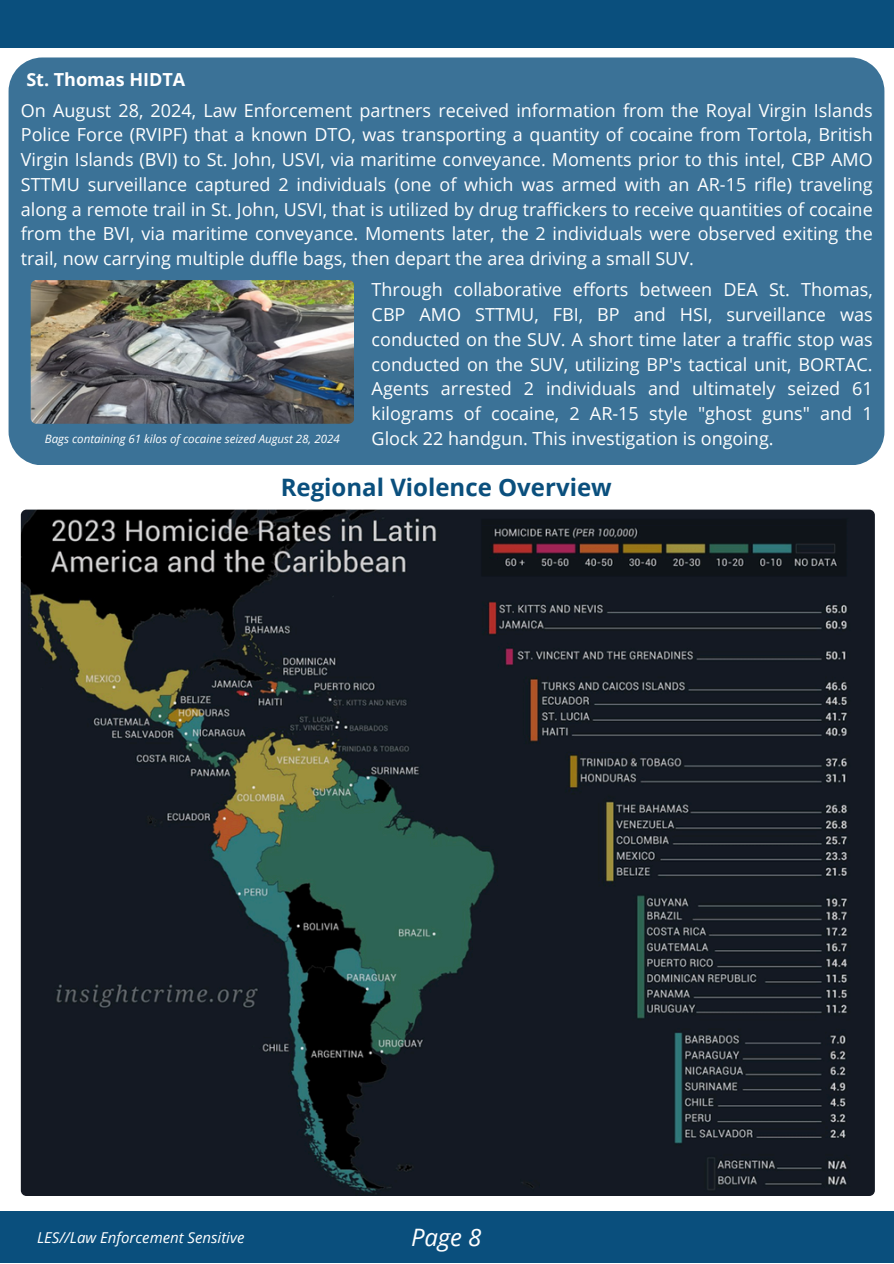
<style>
.page{position:relative;width:894px;height:1264px;background:#fff}
.page>*{position:absolute;margin:0;border:0;box-sizing:border-box;transform-origin:0 0}
.t1{font:700 24px "Open Sans";color:#0a4f7d}
.t2{font:italic 24px "Open Sans";color:#fff}
.t3{font:18px/24.8px "Open Sans";color:#fff;text-align:justify}
.t4{font:700 18px "Open Sans";color:#fff}
.t5{font:italic 15px "Open Sans";color:#fff}
.t6{font:italic 11.55px "Open Sans";color:#fff}
</style>
<div class="page">
<div style="left:0;top:1211px;width:893px;height:52px;background:#0a4f7d"></div>
<div style="left:0;top:0;width:893px;height:47px;background:#0a4f7d"></div>
<div style="left:9px;top:57px;width:875px;height:408px;background:#3b7297"></div>
<img style="left:31px;top:280px;width:323px;height:144px;border-radius:6px">
<img style="left:21px;top:509px;width:853px;height:686px;border-radius:6px">
<h4 class="t4" style="left:26px;top:66px;width:160px">St. Thomas HIDTA</h4>
<h1 class="t3" style="left:21px;top:97px;width:853px">On August 28, 2024, Law Enforcement partners received information from the Royal Virgin Islands Police Force (RVIPF) that a known DTO, was transporting a quantity of cocaine from Tortola, British Virgin Islands (BVI) to St. John, USVI, via maritime conveyance. Moments prior to this intel, CBP AMO STTMU surveillance captured 2 individuals (one of which was armed with an AR-15 rifle) traveling along a remote trail in St. John, USVI, that is utilized by drug traffickers to receive quantities of cocaine from the BVI, via maritime conveyance. Moments later, the 2 individuals were observed exiting the trail, now carrying multiple duffle bags, then depart the area driving a small SUV.</h1>
<p class="t3" style="left:371px;top:277px;width:502px">Through collaborative efforts between DEA St. Thomas, CBP AMO STTMU, FBI, BP and HSI, surveillance was conducted on the SUV. A short time later a traffic stop was conducted on the SUV, utilizing BP's tactical unit, BORTAC.<br>Agents arrested 2 individuals and ultimately seized 61 kilograms of cocaine, 2 AR-15 style "ghost guns" and 1</p>
<h5 class="t6" style="left:45px;top:431px;width:296px">Bags containing 61 kilos of cocaine seized August 28, 2024</h5>
<p class="t3" style="left:371px;top:425px;width:403px">Glock 22 handgun. This investigation is ongoing.</p>
<h2 class="t1" style="left:280px;top:470px;width:332px">Regional Violence Overview</h2>
<p class="t5" style="left:37px;top:1226px;width:209px">LES//Law Enforcement Sensitive</p>
<p class="t2" style="left:411px;top:1220px;width:72px">Page 8</p>
</div>
